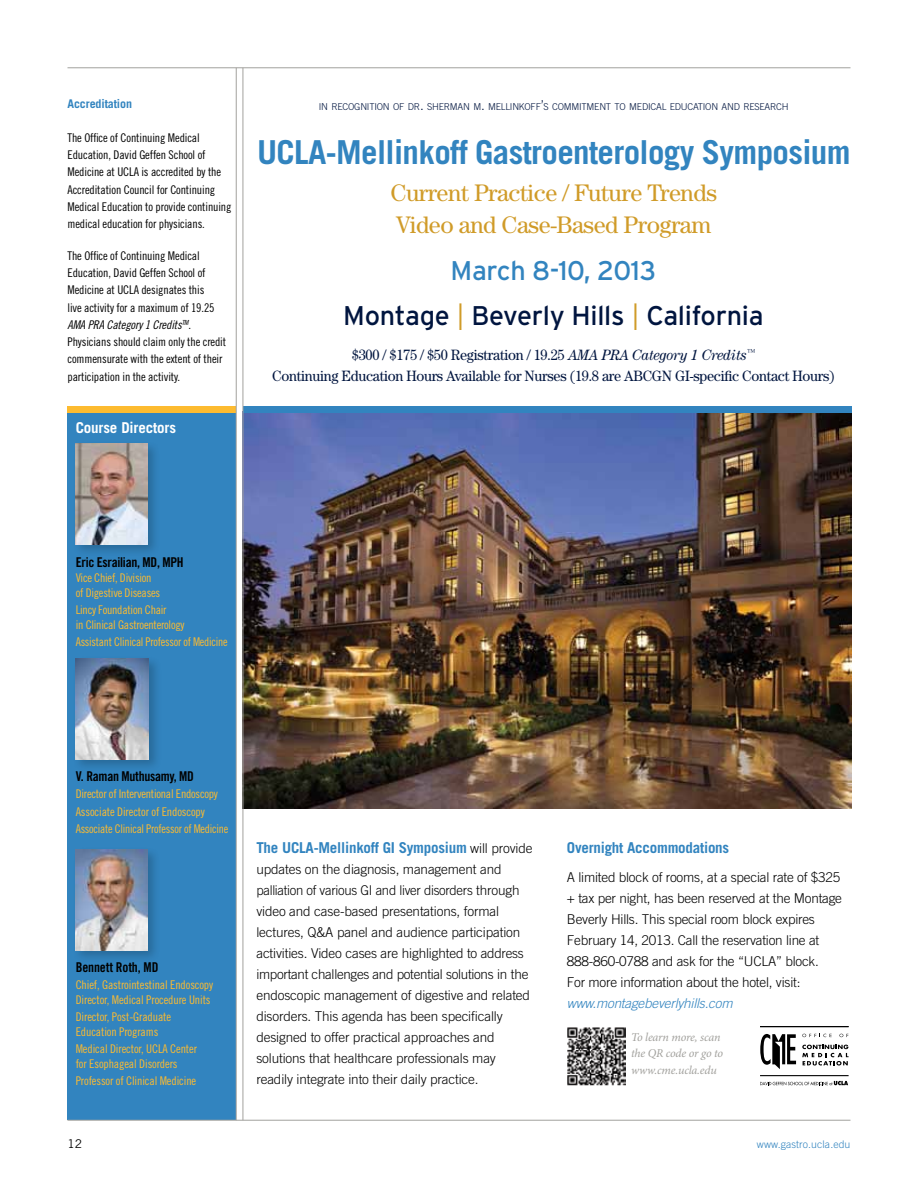
<style>
.page{position:relative;width:918px;height:1188px;background:#fff}
.page>*{position:absolute;margin:0;border:0;box-sizing:border-box;transform-origin:0 0}
.t1{font:700 33px "Trade Gothic";letter-spacing:-.02em;color:#3284bf}
.TradeGothicBody{font:27px "Interstate";letter-spacing:-.01em;color:#00153f}
.TradeGothicBody-2{font:27px "Interstate";letter-spacing:-.015em;color:#3284bf}
.t2{font:24px "Century";letter-spacing:-.02em;color:#d09b28}
.TradeGothicBody-3{font:15px/21px "Century";letter-spacing:-.02em;color:#00153f;text-align:center;scale:.95 1}
.TradeGothicBody-4{font:700 15px "Trade Gothic";letter-spacing:-.015em;color:#3284bf}
.t3{font:700 15px "Trade Gothic";letter-spacing:-.01em;color:#fff}
.TradeGothicBody-5{font:300 13.5px/21px "Trade Gothic";letter-spacing:-.01em;color:#000}
.t4{font:13.5px "Trade Gothic Bold Cond Twenty";letter-spacing:-.02em;color:#000}
.t5{font:12px/17.2px "Trade Gothic Cond Eighteen";letter-spacing:-.01em;color:#000}
.t6{font:12px/15px "Trade Gothic Cond Eighteen";letter-spacing:-.01em;color:#fdbb30}
.Photo_caption{font:italic 12px/16.5px "Minion Pro";letter-spacing:-.015em;color:#a2a19d}
.t7{font:700 12px "Trade Gothic";letter-spacing:-.01em;color:#3284bf}
.t8{font:12px "Trade Gothic";color:#000}
.t9{font:300 10.5px "Trade Gothic";letter-spacing:.01em;color:#3284bf}
.t10{font:300 9.45px "Trade Gothic";letter-spacing:-.02em;color:#00153f}
.s1{font-family:"Trade Gothic Cond Eighteen Obl"}
.s2{font-size:13.5px}
.s3{font-weight:300;color:#d09b28}
.s4{font-style:italic}
.s5{font-weight:300;font-size:13.5px;color:#000}
.s6{font-style:italic;color:#3284bf}
</style>
<div class="page">
<div style="left:68px;top:410px;width:168px;height:710px;background:#3284bf"></div>
<div style="left:68px;top:406px;width:168px;height:7px;background:#fdbb30"></div>
<img style="left:244px;top:413px;width:607px;height:396px">
<hr style="left:68px;top:1120px;width:782px;height:1px;background:#a2a19d">
<div style="left:243px;top:406px;width:608px;height:7px;background:#3284bf"></div>
<hr style="left:236px;top:68px;width:1px;height:1052px;background:#a2a19d">
<hr style="left:243px;top:68px;width:1px;height:1052px;background:#a2a19d">
<div style="left:72px;top:846px;width:89px;height:118px;background:#000;opacity:.2"></div>
<img style="left:76px;top:850px;width:72px;height:101px">
<div style="left:72px;top:655px;width:90px;height:117px;background:#000;opacity:.2"></div>
<img style="left:76px;top:659px;width:73px;height:101px">
<div style="left:72px;top:440px;width:89px;height:118px;background:#000;opacity:.2"></div>
<img style="left:76px;top:444px;width:72px;height:101px">
<hr style="left:68px;top:68px;width:782px;height:1px;background:#a2a19d">
<img style="left:567px;top:1027px;width:59px;height:58px">
<svg style="left:760px;top:1081px;width:88px;height:4px"></svg>
<hr style="left:760px;top:1026px;width:89px;height:1px;background:#000">
<hr style="left:760px;top:1075px;width:89px;height:1px;background:#000">
<svg style="left:802px;top:1034px;width:30px;height:3px"></svg>
<svg style="left:839px;top:1034px;width:9px;height:3px"></svg>
<svg style="left:802px;top:1045px;width:47px;height:21px"></svg>
<svg style="left:760px;top:1034px;width:36px;height:35px"></svg>
<p class="t7" style="left:68px;top:97px;width:66px">Accreditation</p>
<p class="t5" style="left:68px;top:129px;width:166px">The Office of Continuing Medical Education, David Geffen School of Medicine at UCLA is accredited by the Accreditation Council for Continuing Medical Education to provide continuing medical education for physicians.</p>
<p class="t5" style="left:68px;top:247px;width:160px">The Office of Continuing Medical Education, David Geffen School of Medicine at UCLA designates this<br>live activity for a maximum of 19.25<br><span class="s1">AMA PRA Category 1 Credits</span><sup>TM</sup>.<br>Physicians should claim only the credit commensurate with the extent of their participation in the activity.</p>
<p class="t3" style="left:76px;top:418px;width:102px">Course Directors</p>
<p class="t10" style="left:319px;top:101px;width:471px">IN RECOGNITION OF DR<span class="s2">.</span> SHERMAN M<span class="s2">.</span> MELLINKOFF<span class="s2">’</span>S COMMITMENT TO MEDICAL EDUCATION AND RESEARCH</p>
<p class="t1" style="left:257px;top:132px;width:595px">UCLA-Mellinkoff Gastroenterology Symposium</p>
<p class="t2" style="left:391px;top:179px;width:328px">Current Practice / Future Trends</p>
<p class="t2" style="left:396px;top:211px;width:317px">Video and Case-Based Program</p>
<p class="TradeGothicBody-2" style="left:451px;top:255px;width:207px">March 8-10, 2013</p>
<p class="TradeGothicBody" style="left:343px;top:301px;width:422px">Montage <span class="s3">|</span> Beverly Hills <span class="s3">|</span> California</p>
<p class="TradeGothicBody-3" style="left:272px;top:344px;width:594px">$300 / $175 / $50 Registration / 19.25 <span class="s4">AMA PRA Category 1 Credits</span><sup>™<br></sup>Continuing Education Hours Available for Nurses (19.8 are ABCGN GI-specific Contact Hours)</p>
<p class="t4" style="left:76px;top:554px;width:109px">Eric Esrailian, MD, MPH</p>
<p class="t6" style="left:76px;top:570px;width:86px">Vice Chief, Division of Digestive Diseases</p>
<p class="t6" style="left:76px;top:602px;width:110px">Lincy Foundation Chair<br>in Clinical Gastroenterology</p>
<p class="t6" style="left:76px;top:634px;width:153px">Assistant Clinical Professor of Medicine</p>
<p class="t4" style="left:76px;top:768px;width:120px">V. Raman Muthusamy, MD</p>
<p class="t6" style="left:76px;top:786px;width:144px">Director of Interventional Endoscopy</p>
<p class="t6" style="left:76px;top:804px;width:131px">Associate Director of Endoscopy</p>
<p class="t6" style="left:76px;top:821px;width:154px">Associate Clinical Professor of Medicine</p>
<p class="t4" style="left:76px;top:959px;width:84px">Bennett Roth, MD</p>
<p class="t6" style="left:76px;top:977px;width:139px">Chief, Gastrointestinal Endoscopy<br>Director, Medical Procedure Units</p>
<p class="t6" style="left:76px;top:1009px;width:97px">Director, Post-Graduate<br>Education Programs</p>
<p class="t6" style="left:76px;top:1041px;width:123px">Medical Director, UCLA Center for Esophageal Disorders</p>
<p class="t6" style="left:76px;top:1073px;width:122px">Professor of Clinical Medicine</p>
<p class="t8" style="left:68px;top:1136px;width:16px">12</p>
<p class="TradeGothicBody-4" style="left:256px;top:839px;width:278px">The UCLA-Mellinkoff GI Symposium <span class="s5">will provide</span></p>
<p class="TradeGothicBody-5" style="left:256px;top:859px;width:275px">updates on the diagnosis, management and palliation of various GI and liver disorders through video and case-based presentations, formal lectures, Q&amp;A panel and audience participation activities. Video cases are highlighted to address important challenges and potential solutions in the endoscopic management of digestive and related disorders. This agenda has been specifically designed to offer practical approaches and solutions that healthcare professionals may readily integrate into their daily practice.</p>
<p class="TradeGothicBody-4" style="left:567px;top:839px;width:164px">Overnight Accommodations</p>
<p class="TradeGothicBody-5" style="left:567px;top:866px;width:277px">A limited block of rooms, at a special rate of $325 + tax per night, has been reserved at the Montage Beverly Hills. This special room block expires February 14, 2013. Call the reservation line at 888-860-0788 and ask for the “UCLA” block.<br>For more information about the hotel, visit: <span class="s6">www.montagebeverlyhills.com</span></p>
<p class="Photo_caption" style="left:631px;top:1029px;width:94px">To learn more, scan the QR code or go to www.cme.ucla.edu</p>
<p class="t9" style="left:757px;top:1138px;width:95px">www.gastro.ucla.edu</p>
</div>
